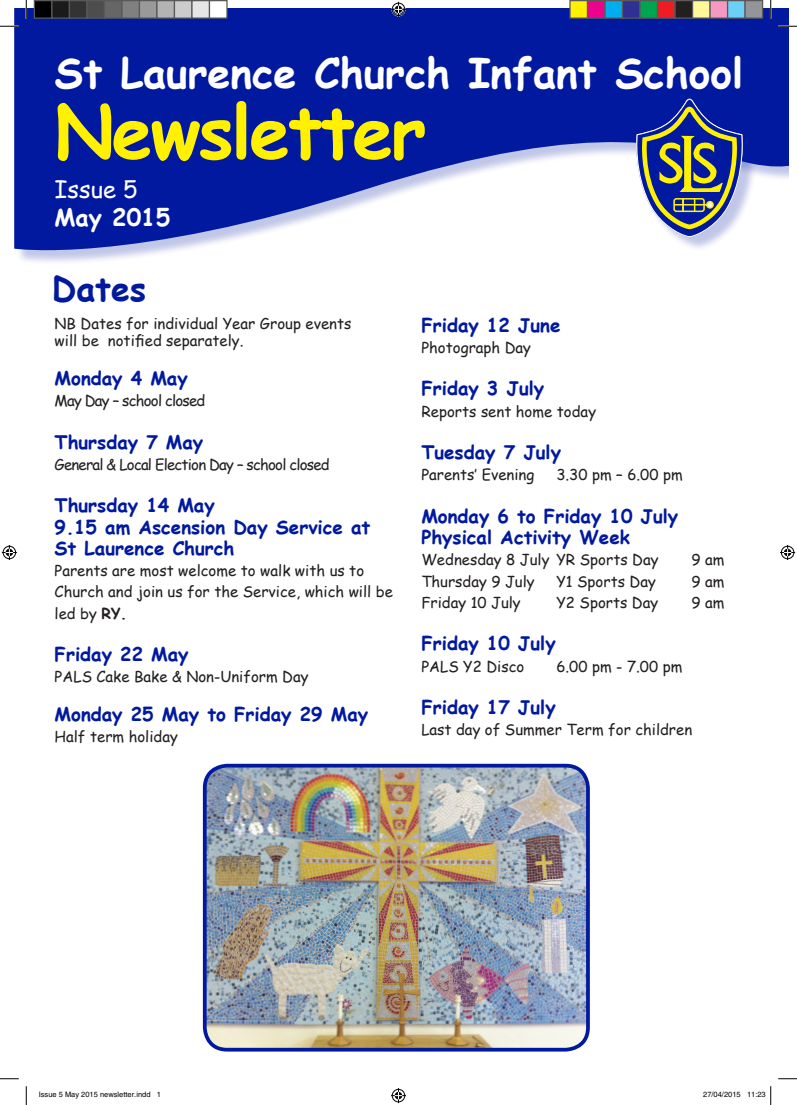
<style>
.page{position:relative;width:797px;height:1105px;background:#fff}
.page>*{position:absolute;margin:0;border:0;box-sizing:border-box;transform-origin:0 0}
.t1{font:700 73px "Comic Sans MS";letter-spacing:-.03em;color:#fff101}
.t2{font:700 41.25px "Comic Sans MS";color:#fff}
.t3{font:700 33.75px "Comic Sans MS";color:#00199f}
.t4{font:700 23.75px "Comic Sans MS";color:#fff}
.t5{font:23.75px "Comic Sans MS";color:#fff}
.t6{font:700 18.75px/21.2px "Comic Sans MS";color:#00199f}
.t7{font:15px/21.2px "Comic Sans MS";color:#231f20}
.t8{font:15px "Comic Sans MS";letter-spacing:-.05em;color:#231f20}
.t9{font:7.5px "Helvetica";color:#000}
.s1{font-weight:700}
</style>
<div class="page">
<svg style="left:14px;top:9px;width:774px;height:253px;fill:#00199f"></svg>
<div style="left:638px;top:101px;width:120px;height:151px;background:#00199f;opacity:.25"></div>
<svg style="left:636px;top:99px;width:106px;height:138px;background:#616d8c"></svg>
<img style="left:205px;top:766px;width:383px;height:283px">
<div style="left:203px;top:764px;width:387px;height:287px;border:4px solid #00199f;border-radius:22px"></div>
<svg style="left:0;top:25px;width:19px;height:2px"></svg>
<svg style="left:778px;top:25px;width:19px;height:2px"></svg>
<svg style="left:0;top:1078px;width:19px;height:1px"></svg>
<svg style="left:778px;top:1078px;width:19px;height:1px"></svg>
<svg style="left:25px;top:0;width:2px;height:19px"></svg>
<svg style="left:25px;top:1086px;width:2px;height:19px"></svg>
<svg style="left:770px;top:0;width:1px;height:19px"></svg>
<svg style="left:391px;top:2px;width:15px;height:15px"></svg>
<svg style="left:391px;top:1088px;width:15px;height:15px"></svg>
<svg style="left:2px;top:545px;width:15px;height:15px"></svg>
<svg style="left:780px;top:545px;width:15px;height:15px"></svg>
<div style="left:34px;top:1px;width:18px;height:17px;background:#000"></div>
<div style="left:34px;top:0;width:18px;height:19px;border:1px solid #595959"></div>
<div style="left:52px;top:1px;width:17px;height:17px;background:#1a1a1a"></div>
<div style="left:51px;top:0;width:19px;height:19px;border:1px solid #595959"></div>
<div style="left:69px;top:1px;width:18px;height:17px;background:#333"></div>
<div style="left:69px;top:0;width:19px;height:19px;border:1px solid #595959"></div>
<div style="left:87px;top:1px;width:17px;height:17px;background:#4d4d4d"></div>
<div style="left:86px;top:0;width:19px;height:19px;border:1px solid #595959"></div>
<div style="left:104px;top:1px;width:18px;height:17px;background:#666"></div>
<div style="left:104px;top:0;width:18px;height:19px;border:1px solid #595959"></div>
<div style="left:122px;top:1px;width:17px;height:17px;background:#808080"></div>
<div style="left:121px;top:0;width:19px;height:19px;border:1px solid #595959"></div>
<div style="left:139px;top:1px;width:18px;height:17px;background:#999"></div>
<div style="left:139px;top:0;width:19px;height:19px;border:1px solid #595959"></div>
<div style="left:157px;top:1px;width:17px;height:17px;background:#b3b3b3"></div>
<div style="left:156px;top:0;width:19px;height:19px;border:1px solid #595959"></div>
<div style="left:174px;top:1px;width:18px;height:17px;background:#ccc"></div>
<div style="left:174px;top:0;width:18px;height:19px;border:1px solid #595959"></div>
<div style="left:192px;top:1px;width:17px;height:17px;background:#e6e6e6"></div>
<div style="left:191px;top:0;width:19px;height:19px;border:1px solid #595959"></div>
<div style="left:209px;top:1px;width:18px;height:17px;background:#fff"></div>
<div style="left:209px;top:0;width:19px;height:19px;border:1px solid #595959"></div>
<div style="left:570px;top:1px;width:17px;height:17px;background:#fff101"></div>
<div style="left:569px;top:0;width:19px;height:19px;border:1px solid #595959"></div>
<div style="left:587px;top:1px;width:18px;height:17px;background:#ed028c"></div>
<div style="left:587px;top:0;width:18px;height:19px;border:1px solid #595959"></div>
<div style="left:605px;top:1px;width:17px;height:17px;background:#00aeef"></div>
<div style="left:604px;top:0;width:19px;height:19px;border:1px solid #595959"></div>
<div style="left:622px;top:1px;width:18px;height:17px;background:#2e3092"></div>
<div style="left:622px;top:0;width:18px;height:19px;border:1px solid #595959"></div>
<div style="left:640px;top:1px;width:17px;height:17px;background:#00a54f"></div>
<div style="left:639px;top:0;width:19px;height:19px;border:1px solid #595959"></div>
<div style="left:657px;top:1px;width:18px;height:17px;background:#ee1d23"></div>
<div style="left:657px;top:0;width:18px;height:19px;border:1px solid #595959"></div>
<div style="left:675px;top:1px;width:17px;height:17px;background:#231f20"></div>
<div style="left:674px;top:0;width:19px;height:19px;border:1px solid #595959"></div>
<div style="left:692px;top:1px;width:18px;height:17px;background:#fff79a"></div>
<div style="left:692px;top:0;width:18px;height:19px;border:1px solid #595959"></div>
<div style="left:710px;top:1px;width:17px;height:17px;background:#f499c2"></div>
<div style="left:709px;top:0;width:19px;height:19px;border:1px solid #595959"></div>
<div style="left:727px;top:1px;width:18px;height:17px;background:#6bcff6"></div>
<div style="left:727px;top:0;width:18px;height:19px;border:1px solid #595959"></div>
<div style="left:745px;top:1px;width:17px;height:17px;background:#939598"></div>
<div style="left:744px;top:0;width:19px;height:19px;border:1px solid #595959"></div>
<svg style="left:770px;top:1086px;width:1px;height:19px"></svg>
<h2 class="t2" style="left:55px;top:42px;width:690px">St Laurence Church Infant School</h2>
<h1 class="t1" style="left:55px;top:78px;width:373px">Newsletter</h1>
<h3 class="t5" style="left:55px;top:171px;width:85px">Issue 5</h3>
<h3 class="t4" style="left:55px;top:200px;width:117px">May 2015</h3>
<h3 class="t3" style="left:52px;top:264px;width:96px">Dates</h3>
<p class="t7" style="left:55px;top:314px;width:298px;line-height:17.5px">NB Dates for individual Year Group events will be notified separately.</p>
<p class="t6" style="left:55px;top:367px;width:135px">Monday 4 May</p>
<p class="t8" style="left:55px;top:389px;width:152px">May Day – school closed</p>
<p class="t6" style="left:55px;top:430px;width:150px">Thursday 7 May</p>
<p class="t8" style="left:55px;top:453px;width:277px">General &amp; Local Election Day – school closed</p>
<p class="t6" style="left:55px;top:494px;width:317px">Thursday 14 May<br>9.15 am Ascension Day Service at<br>St Laurence Church</p>
<p class="t7" style="left:55px;top:559px;width:340px">Parents are most welcome to walk with us to<br>Church and join us for the Service, which will be led by <span class="s1">RY.</span></p>
<p class="t6" style="left:55px;top:643px;width:135px">Friday 22 May</p>
<p class="t7" style="left:55px;top:666px;width:255px">PALS Cake Bake &amp; Non-Uniform Day</p>
<p class="t6" style="left:55px;top:703px;width:315px">Monday 25 May to Friday 29 May</p>
<p class="t7" style="left:55px;top:726px;width:125px">Half term holiday</p>
<p class="t6" style="left:421px;top:313px;width:141px">Friday 12 June</p>
<p class="t7" style="left:421px;top:336px;width:111px">Photograph Day</p>
<p class="t6" style="left:421px;top:377px;width:124px">Friday 3 July</p>
<p class="t7" style="left:421px;top:400px;width:176px">Reports sent home today</p>
<p class="t6" style="left:421px;top:441px;width:141px">Tuesday 7 July</p>
<p class="t7" style="left:421px;top:464px;width:115px">Parents’ Evening</p>
<p class="t7" style="left:556px;top:464px;width:128px">3.30 pm – 6.00 pm</p>
<p class="t6" style="left:421px;top:505px;width:258px">Monday 6 to Friday 10 July<br>Physical Activity Week</p>
<p class="t7" style="left:421px;top:549px;width:239px">Wednesday 8 July YR Sports Day</p>
<p class="t7" style="left:691px;top:549px;width:34px">9 am</p>
<p class="t7" style="left:421px;top:570px;width:115px">Thursday 9 July</p>
<p class="t7" style="left:556px;top:570px;width:101px">Y1 Sports Day</p>
<p class="t7" style="left:691px;top:570px;width:34px">9 am</p>
<p class="t7" style="left:421px;top:591px;width:101px">Friday 10 July</p>
<p class="t7" style="left:556px;top:591px;width:103px">Y2 Sports Day</p>
<p class="t7" style="left:691px;top:591px;width:34px">9 am</p>
<p class="t6" style="left:421px;top:632px;width:136px">Friday 10 July</p>
<p class="t7" style="left:421px;top:655px;width:105px">PALS Y2 Disco</p>
<p class="t7" style="left:556px;top:655px;width:127px">6.00 pm - 7.00 pm</p>
<p class="t6" style="left:421px;top:696px;width:136px">Friday 17 July</p>
<p class="t7" style="left:421px;top:719px;width:272px">Last day of Summer Term for children</p>
<p class="t9" style="left:39px;top:1090px;width:124px">Issue 5 May 2015 newsletter.indd 1</p>
<p class="t9" style="left:703px;top:1090px;width:64px">27/04/2015 11:23</p>
</div>
